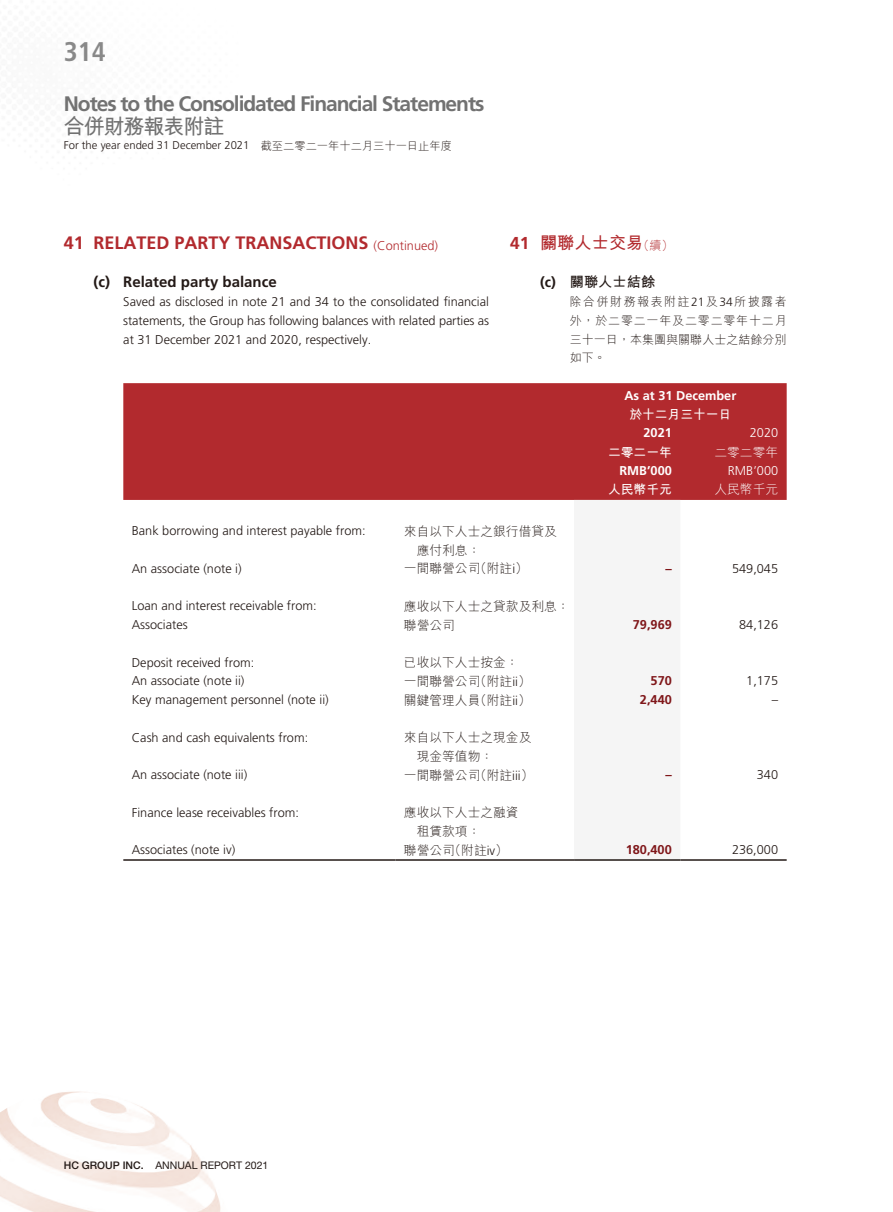
<style>
.page{position:relative;width:893px;height:1212px;background:#fff}
.page>*{position:absolute;margin:0;border:0;box-sizing:border-box;transform-origin:0 0}
.t1{font:700 condensed 27px "Frutiger LT Std";color:#898989}
.t2{font:700 21px "Frutiger LT Std";letter-spacing:-.05em;color:#727272}
.t3{font:700 21px "M Hei HK";letter-spacing:-.05em;color:#727272}
.t4{font:700 18px "Frutiger LT Std";color:#b22a2e}
.t5{font:700 17.25px "M Hei HK";color:#b22a2e}
.t6{font:700 15px "Frutiger LT Std";color:#231916}
.t7{font:700 14.25px "M Hei HK";color:#231916}
.t8{font:300 12.75px/18.8px "Frutiger LT Std";color:#231916;text-align:justify}
.t9{font:300 12.75px/18.8px "M Hei HK";color:#231916}
.t10{font:700 12.75px "Frutiger LT Std";color:#fff}
.t11{font:700 12.75px "Frutiger LT Std";color:#7f1619}
.t12{font:700 12.75px "M Hei HK";color:#fff}
.t13{font:300 12.75px "Frutiger LT Std";color:#fff}
.t14{font:300 12.75px "M Hei HK";color:#fff}
.t15{font:300 12px/18.8px "M Hei HK";letter-spacing:.065em;color:#231916;text-align:justify}
.t16{font:300 11.25px "Frutiger LT Std";color:#231916}
.t17{font:10.5px "Helvetica Neue LT Std";color:#231916}
.s1{font-family:"M Hei HK"}
.s2{font-weight:300;font-size:12.75px}
.s3{font-family:"Frutiger LT Std"}
.s4{font-weight:300;font-size:12px}
.s5{font-weight:500}
</style>
<div class="page">
<img style="left:0;top:1091px;width:221px;height:121px">
<div style="left:123px;top:383px;width:664px;height:117px;background:#b22a2e"></div>
<hr style="left:123px;top:859px;width:272px;height:2px;background:#231916">
<hr style="left:395px;top:859px;width:179px;height:2px;background:#231916">
<hr style="left:574px;top:859px;width:106px;height:2px;background:#231916">
<hr style="left:680px;top:859px;width:107px;height:2px;background:#231916">
<h1 class="t1" style="left:64px;top:35px;width:44px">314</h1>
<h2 class="t2" style="left:64px;top:91px;width:422px">Notes to the Consolidated Financial Statements</h2>
<h2 class="t3" style="left:64px;top:111px;width:162px">合併財務報表附註</h2>
<p class="t16" style="left:64px;top:139px;width:390px">For the year ended 31 December 2021 <span class="s1">截至二零二一年十二月三十一日止年度</span></p>
<h3 class="t4" style="left:64px;top:232px;width:376px">41 RELATED PARTY TRANSACTIONS <span class="s2">(Continued)</span></h3>
<p class="t6" style="left:94px;top:273px;width:185px">(c) Related party balance</p>
<p class="t8" style="left:123px;top:292px;width:367px">Saved as disclosed in note 21 and 34 to the consolidated financial statements, the Group has following balances with related parties as at 31 December 2021 and 2020, respectively.</p>
<h3 class="t5" style="left:510px;top:230px;width:165px"><span class="s3">41</span> 關聯人士交易<span class="s4">（續）</span></h3>
<p class="t7" style="left:540px;top:272px;width:117px"><span class="s3">(c)</span> 關聯人士結餘</p>
<p class="t15" style="left:570px;top:292px;width:218px">除合併財務報表附註<span class="s3">21</span>及<span class="s3">34</span>所披露者外，於二零二一年及二零二零年十二月三十一日，本集團與關聯人士之結餘分別如下。</p>
<p class="t10" style="left:624px;top:388px;width:113px">As at 31 December</p>
<p class="t12" style="left:629px;top:405px;width:103px">於十二月三十一日</p>
<p class="t10" style="left:643px;top:425px;width:30px">2021</p>
<p class="t13" style="left:750px;top:426px;width:30px">2020</p>
<p class="t12" style="left:608px;top:443px;width:65px">二零二一年</p>
<p class="t14" style="left:714px;top:443px;width:65px">二零二零年</p>
<p class="t10" style="left:619px;top:463px;width:54px">RMB’000</p>
<p class="t13" style="left:728px;top:463px;width:52px">RMB’000</p>
<p class="t12" style="left:608px;top:480px;width:65px">人民幣千元</p>
<p class="t14" style="left:714px;top:480px;width:65px">人民幣千元</p>
<p class="t8" style="left:132px;top:522px;width:235px">Bank borrowing and interest payable from:</p>
<p class="t9" style="left:417px;top:521px;width:142px;text-indent:-13px">來自以下人士之銀行借貸及應付利息：</p>
<p class="t8" style="left:132px;top:559px;width:111px">An associate (note i)</p>
<p class="t9" style="left:404px;top:559px;width:125px">一間聯營公司（附註<span class="s3">i</span>）</p>
<p class="t11" style="left:665px;top:561px;width:8px">–</p>
<p class="t8" style="left:732px;top:559px;width:48px">549,045</p>
<p class="t8" style="left:132px;top:597px;width:186px">Loan and interest receivable from:</p>
<p class="t9" style="left:404px;top:596px;width:167px">應收以下人士之貸款及利息：</p>
<p class="t8" style="left:132px;top:615px;width:57px">Associates</p>
<p class="t9" style="left:404px;top:615px;width:52px">聯營公司</p>
<p class="t11" style="left:633px;top:617px;width:40px">79,969</p>
<p class="t8" style="left:739px;top:615px;width:40px">84,126</p>
<p class="t8" style="left:132px;top:653px;width:124px">Deposit received from:</p>
<p class="t9" style="left:404px;top:652px;width:116px">已收以下人士按金：</p>
<p class="t8" style="left:132px;top:672px;width:114px">An associate (note ii)</p>
<p class="t9" style="left:404px;top:671px;width:128px">一間聯營公司（附註<span class="s3">ii</span>）</p>
<p class="t11" style="left:651px;top:673px;width:23px">570</p>
<p class="t8" style="left:746px;top:672px;width:33px">1,175</p>
<p class="t8" style="left:132px;top:690px;width:198px">Key management personnel (note ii)</p>
<p class="t9" style="left:404px;top:690px;width:128px">關鍵管理人員（附註<span class="s3">ii</span>）</p>
<p class="t11" style="left:640px;top:692px;width:33px">2,440</p>
<p class="t8" style="left:772px;top:690px;width:8px">–</p>
<p class="t8" style="left:132px;top:728px;width:178px">Cash and cash equivalents from:</p>
<p class="t9" style="left:417px;top:728px;width:116px;text-indent:-13px">來自以下人士之現金及現金等值物：</p>
<p class="t8" style="left:132px;top:765px;width:117px">An associate (note iii)</p>
<p class="t9" style="left:404px;top:765px;width:131px">一間聯營公司（附註<span class="s3">iii</span>）</p>
<p class="t11" style="left:665px;top:767px;width:8px">–</p>
<p class="t8" style="left:757px;top:765px;width:23px">340</p>
<p class="t8" style="left:132px;top:803px;width:169px">Finance lease receivables from:</p>
<p class="t9" style="left:417px;top:803px;width:103px;text-indent:-13px">應收以下人士之融資租賃款項：</p>
<p class="t8" style="left:132px;top:840px;width:105px">Associates (note iv)</p>
<p class="t9" style="left:404px;top:840px;width:106px">聯營公司（附註<span class="s3">iv</span>）</p>
<p class="t11" style="left:626px;top:842px;width:48px">180,400</p>
<p class="t8" style="left:732px;top:840px;width:48px">236,000</p>
<p class="t17" style="left:64px;top:1159px;width:206px"><span class="s5">HC GROUP INC.</span> ANNUAL REPORT 2021</p>
</div>
